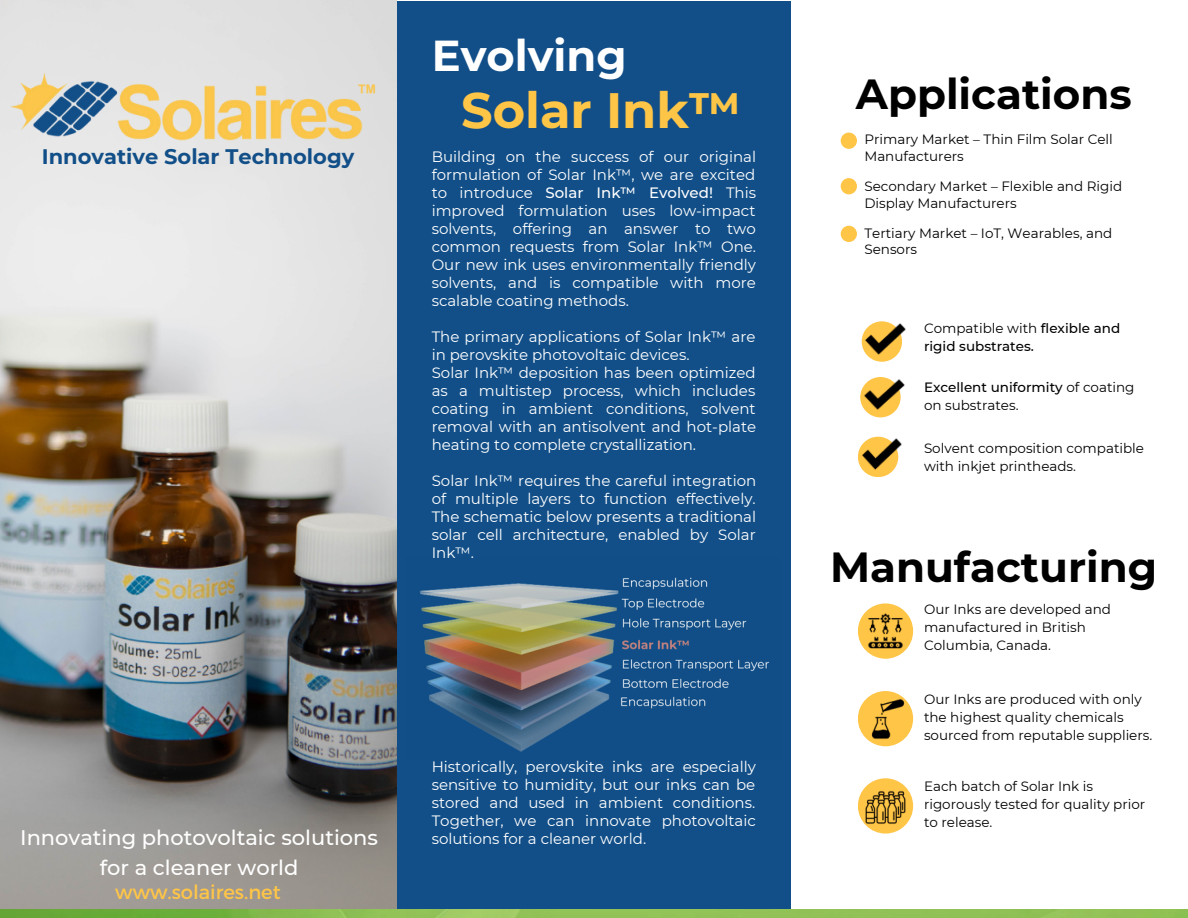
<style>
.page{position:relative;width:1188px;height:918px;background:#fff}
.page>*{position:absolute;margin:0;border:0;box-sizing:border-box;transform-origin:0 0}
.t1{font:700 49.5px "Montserrat";color:#ffc547}
.t2{font:700 43.2px "Montserrat";color:#fff}
.t3{font:700 42px "Montserrat";color:#000}
.t4{font:500 21px/29.2px "Montserrat";color:#fff;text-align:center}
.t5{font:700 21px "Montserrat";color:#124f88}
.t6{font:19.5px "Montserrat";color:#ffc547}
.t7{font:15px/18px "Montserrat";color:#fff;text-align:justify}
.t8{font:13.5px/18px "Montserrat";color:#000}
.t9{font:500 13.5px/18px "Montserrat";color:#000}
.s1{font-weight:500}
.s2{font-weight:400}
</style>
<div class="page">
<div style="left:858px;top:603px;width:55px;height:56px;background:#ffc547;border-radius:50%"></div>
<div style="left:858px;top:691px;width:55px;height:55px;background:#ffc547;border-radius:50%"></div>
<svg style="left:858px;top:778px;width:55px;height:56px"></svg>
<img style="left:868px;top:614px;width:35px;height:35px">
<img style="left:863px;top:696px;width:50px;height:45px">
<img style="left:859px;top:782px;width:54px;height:51px">
<div style="left:862px;top:321px;width:40px;height:41px;background:#ffc547;border-radius:50%"></div>
<img style="left:865px;top:321px;width:41px;height:35px">
<div style="left:860px;top:377px;width:41px;height:40px;background:#ffc547;border-radius:50%"></div>
<img style="left:863px;top:377px;width:42px;height:35px">
<div style="left:858px;top:437px;width:40px;height:40px;background:#ffc547;border-radius:50%"></div>
<img style="left:861px;top:437px;width:41px;height:35px">
<div style="left:396px;top:2px;width:395px;height:916px;background:#124f88"></div>
<img style="left:420px;top:577px;width:349px;height:175px">
<div style="left:841px;top:133px;width:16px;height:16px;background:#ffc547;border-radius:50%"></div>
<div style="left:841px;top:178px;width:16px;height:16px;background:#ffc547;border-radius:50%"></div>
<div style="left:841px;top:226px;width:16px;height:16px;background:#ffc547;border-radius:50%"></div>
<img style="left:0;top:0;width:396px;height:909px">
<img style="left:7px;top:70px;width:382px;height:75px">
<img style="left:0;top:909px;width:1188px;height:9px">
<h2 class="t2" style="left:432px;top:29px;width:196px">Evolving</h2>
<h1 class="t1" style="left:461px;top:80px;width:281px">Solar Ink™</h1>
<p class="t7" style="left:432px;top:147px;width:326px">Building on the success of our original formulation of Solar Ink™, we are excited to introduce <span class="s1">Solar Ink™ Evolved!</span> This improved formulation uses low-impact solvents, offering an answer to two common requests from Solar Ink™ One.<br>Our new ink uses environmentally friendly solvents, and is compatible with more scalable coating methods.</p>
<p class="t7" style="left:432px;top:327px;width:326px;text-align:left">The primary applications of Solar Ink™ are in perovskite photovoltaic devices.<br>Solar Ink™ deposition has been optimized as a multistep process, which includes coating in ambient conditions, solvent removal with an antisolvent and hot-plate heating to complete crystallization.</p>
<p class="t7" style="left:432px;top:471px;width:326px">Solar Ink™ requires the careful integration of multiple layers to function effectively.<br>The schematic below presents a traditional solar cell architecture, enabled by Solar Ink™.</p>
<h3 class="t3" style="left:856px;top:68px;width:277px">Applications</h3>
<p class="t8" style="left:864px;top:130px;width:250px">Primary Market – Thin Film Solar Cell</p>
<h3 class="t5" style="left:42px;top:144px;width:314px">Innovative Solar Technology</h3>
<p class="t8" style="left:864px;top:147px;width:101px">Manufacturers</p>
<p class="t8" style="left:864px;top:178px;width:259px;line-height:16.8px">Secondary Market – Flexible and Rigid<br>Display Manufacturers</p>
<p class="t8" style="left:864px;top:224px;width:249px;line-height:16.8px">Tertiary Market – IoT, Wearables, and<br>Sensors</p>
<p class="t9" style="left:924px;top:319px;width:198px"><span class="s2">Compatible with</span> flexible and rigid substrates.</p>
<p class="t8" style="left:924px;top:378px;width:212px"><span class="s1">Excellent uniformity</span> of coating on substrates.</p>
<p class="t8" style="left:924px;top:440px;width:222px">Solvent composition compatible with inkjet printheads.</p>
<h3 class="t3" style="left:830px;top:542px;width:329px">Manufacturing</h3>
<p class="t8" style="left:924px;top:601px;width:189px">Our Inks are developed and manufactured in British<br>Columbia, Canada.</p>
<h3 class="t4" style="left:20px;top:823px;width:359px">Innovating photovoltaic solutions for a cleaner world</h3>
<h3 class="t6" style="left:115px;top:879px;width:167px">www.solaires.net</h3>
<p class="t7" style="left:432px;top:758px;width:326px">Historically, perovskite inks are especially sensitive to humidity, but our inks can be stored and used in ambient conditions.<br>Together, we can innovate photovoltaic solutions for a cleaner world.</p>
<p class="t8" style="left:924px;top:690px;width:230px">Our Inks are produced with only the highest quality chemicals sourced from reputable suppliers.</p>
<p class="t8" style="left:924px;top:778px;width:223px">Each batch of Solar Ink is rigorously tested for quality prior to release.</p>
</div>
